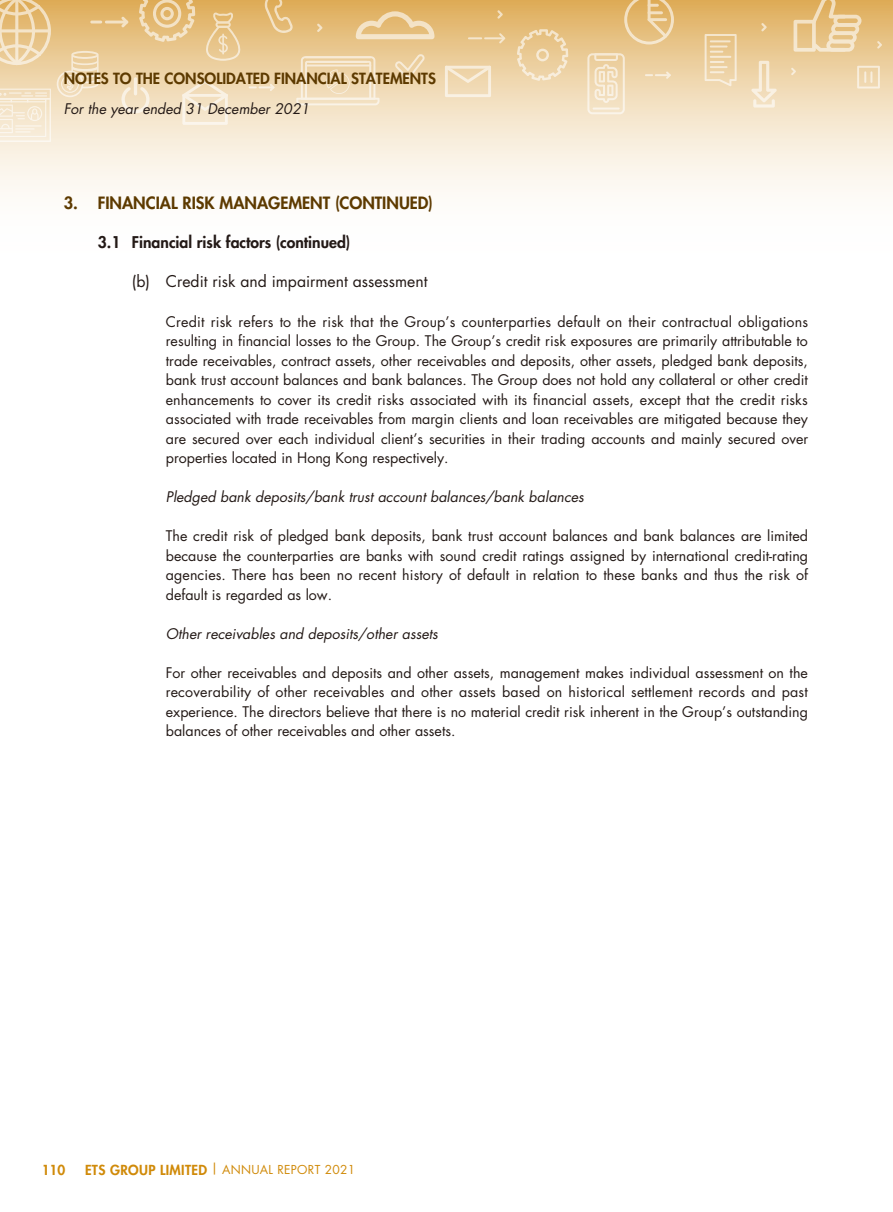
<style>
.page{position:relative;width:893px;height:1212px;background:#fff}
.page>*{position:absolute;margin:0;border:0;box-sizing:border-box;transform-origin:0 0}
.t1{font:800 16.5px "Futura Std";color:#5d3a00}
.t2{font:15.75px "Futura Std";color:#231916}
.t3{font:800 15.75px "Futura Std";color:#231916}
.t4{font:800 15px "Futura Std";color:#5d3a00}
.t5{font:14.25px/19.5px "Futura Std";color:#231916;text-align:justify}
.t6{font:italic 14.25px "Futura Std";color:#231916}
.t7{font:800 13.5px "Futura Std";color:#d08a09}
.t8{font:12px "Futura Std";letter-spacing:.025em;color:#d08a09}
.s1{font-weight:800;font-size:13.5px}
.s2{font-weight:500}
</style>
<div class="page">
<svg style="left:0;top:0;width:893px;height:192px"></svg>
<svg style="left:249px;top:84px;width:25px;height:7px"></svg>
<svg style="left:857px;top:66px;width:23px;height:23px"></svg>
<svg style="left:624px;top:0;width:50px;height:44px"></svg>
<hr style="left:648px;top:11px;width:15px;height:3px;background:#fff">
<hr style="left:648px;top:18px;width:19px;height:3px;background:#fff">
<svg style="left:445px;top:66px;width:46px;height:31px"></svg>
<svg style="left:0;top:0;width:51px;height:65px"></svg>
<svg style="left:204px;top:12px;width:38px;height:49px"></svg>
<hr style="left:222px;top:34px;width:2px;height:20px;background:#fff">
<svg style="left:587px;top:53px;width:38px;height:61px"></svg>
<hr style="left:593px;top:108px;width:27px;height:2px;background:#fff">
<svg style="left:296px;top:56px;width:84px;height:49px"></svg>
<svg style="left:497px;top:10px;width:6px;height:9px"></svg>
<svg style="left:356px;top:11px;width:78px;height:28px"></svg>
<svg style="left:793px;top:0;width:68px;height:52px"></svg>
<svg style="left:517px;top:29px;width:51px;height:52px"></svg>
<svg style="left:57px;top:51px;width:42px;height:46px"></svg>
<svg style="left:761px;top:23px;width:6px;height:8px"></svg>
<hr style="left:484px;top:37px;width:20px;height:2px;background:#fff">
<svg style="left:468px;top:37px;width:14px;height:2px"></svg>
<svg style="left:499px;top:33px;width:6px;height:10px"></svg>
<svg style="left:121px;top:87px;width:29px;height:26px"></svg>
<hr style="left:134px;top:77px;width:3px;height:18px;background:#fff;border-radius:2px">
<svg style="left:0;top:89px;width:51px;height:53px"></svg>
<svg style="left:877px;top:41px;width:5px;height:8px"></svg>
<svg style="left:645px;top:71px;width:26px;height:8px"></svg>
<svg style="left:139px;top:0;width:56px;height:42px"></svg>
<svg style="left:751px;top:61px;width:26px;height:47px"></svg>
<svg style="left:395px;top:54px;width:30px;height:24px"></svg>
<svg style="left:791px;top:68px;width:5px;height:7px"></svg>
<svg style="left:317px;top:24px;width:5px;height:8px"></svg>
<hr style="left:105px;top:21px;width:23px;height:3px;background:#fff">
<svg style="left:90px;top:21px;width:12px;height:3px"></svg>
<svg style="left:121px;top:17px;width:7px;height:10px"></svg>
<svg style="left:264px;top:0;width:29px;height:33px"></svg>
<svg style="left:705px;top:34px;width:32px;height:52px"></svg>
<svg style="left:182px;top:80px;width:46px;height:45px"></svg>
<p class="t4" style="left:64px;top:69px;width:374px">NOTES TO THE CONSOLIDATED FINANCIAL STATEMENTS</p>
<p class="t6" style="left:64px;top:100px;width:247px">For the year ended 31 December 2021</p>
<p class="t1" style="left:64px;top:193px;width:371px">3. FINANCIAL RISK MANAGEMENT (CONTINUED)</p>
<p class="t3" style="left:98px;top:233px;width:254px">3.1 Financial risk factors (continued)</p>
<p class="t2" style="left:132px;top:272px;width:297px">(b) Credit risk and impairment assessment</p>
<p class="t5" style="left:166px;top:312px;width:644px">Credit risk refers to the risk that the Group’s counterparties default on their contractual obligations resulting in financial losses to the Group. The Group’s credit risk exposures are primarily attributable to trade receivables, contract assets, other receivables and deposits, other assets, pledged bank deposits, bank trust account balances and bank balances. The Group does not hold any collateral or other credit enhancements to cover its credit risks associated with its financial assets, except that the credit risks associated with trade receivables from margin clients and loan receivables are mitigated because they are secured over each individual client’s securities in their trading accounts and mainly secured over properties located in Hong Kong respectively.</p>
<p class="t6" style="left:166px;top:488px;width:420px">Pledged bank deposits/bank trust account balances/bank balances</p>
<p class="t5" style="left:166px;top:526px;width:644px">The credit risk of pledged bank deposits, bank trust account balances and bank balances are limited because the counterparties are banks with sound credit ratings assigned by international credit-rating agencies. There has been no recent history of default in relation to these banks and thus the risk of default is regarded as low.</p>
<p class="t6" style="left:166px;top:624px;width:274px">Other receivables and deposits/other assets</p>
<p class="t5" style="left:166px;top:663px;width:644px">For other receivables and deposits and other assets, management makes individual assessment on the recoverability of other receivables and other assets based on historical settlement records and past experience. The directors believe that there is no material credit risk inherent in the Group’s outstanding balances of other receivables and other assets.</p>
<p class="t7" style="left:42px;top:1162px;width:25px">110</p>
<p class="t8" style="left:85px;top:1161px;width:272px"><span class="s1">ETS GROUP LIMITED</span> <span class="s2">|</span> ANNUAL REPORT 2021</p>
</div>
